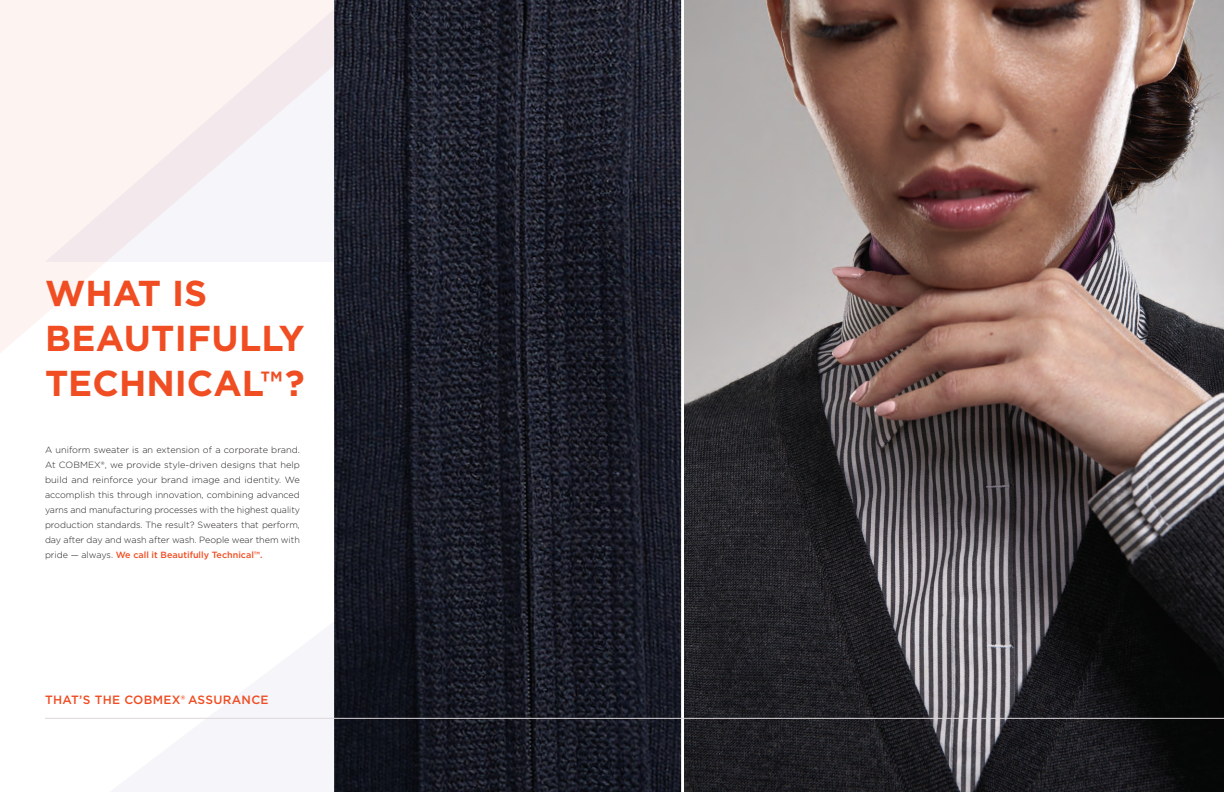
<style>
.page{position:relative;width:1224px;height:792px;background:#fff}
.page>*{position:absolute;margin:0;border:0;box-sizing:border-box;transform-origin:0 0}
.t1{font:700 36px/45px "Gotham";color:#f04d22}
.subhead1{font:500 12px "Gotham";letter-spacing:.025em;color:#f04d22}
.bodycopy{font:300 9px/15px "Gotham";color:#231f20;text-align:justify}
.s1{font-size:32px}
.s2{font-weight:500;color:#f04d22}
</style>
<div class="page">
<svg style="left:0;top:0;width:105px;height:353px;fill:#fdf3f1"></svg>
<svg style="left:45px;top:0;width:289px;height:262px;fill:#fdf3f1"></svg>
<img style="left:334px;top:0;width:347px;height:792px">
<img style="left:684px;top:0;width:540px;height:792px">
<hr style="left:45px;top:718px;width:1179px;height:1px;background:#ddd8dc">
<p class="t1" style="left:45px;top:270px;width:164px">WHAT IS</p>
<p class="t1" style="left:45px;top:315px;width:261px">BEAUTIFULLY<br>TECHNICAL<span class="s1">™</span>?</p>
<p class="bodycopy" style="left:45px;top:442px;width:257px">A uniform sweater is an extension of a corporate brand.<br>At COBMEX®, we provide style-driven designs that help build and reinforce your brand image and identity. We accomplish this through innovation, combining advanced yarns and manufacturing processes with the highest quality production standards. The result? Sweaters that perform, day after day and wash after wash. People wear them with pride — always. <span class="s2">We call it Beautifully Technical™.</span></p>
<p class="subhead1" style="left:45px;top:692px;width:225px">THAT’S THE COBMEX® ASSURANCE</p>
</div>
